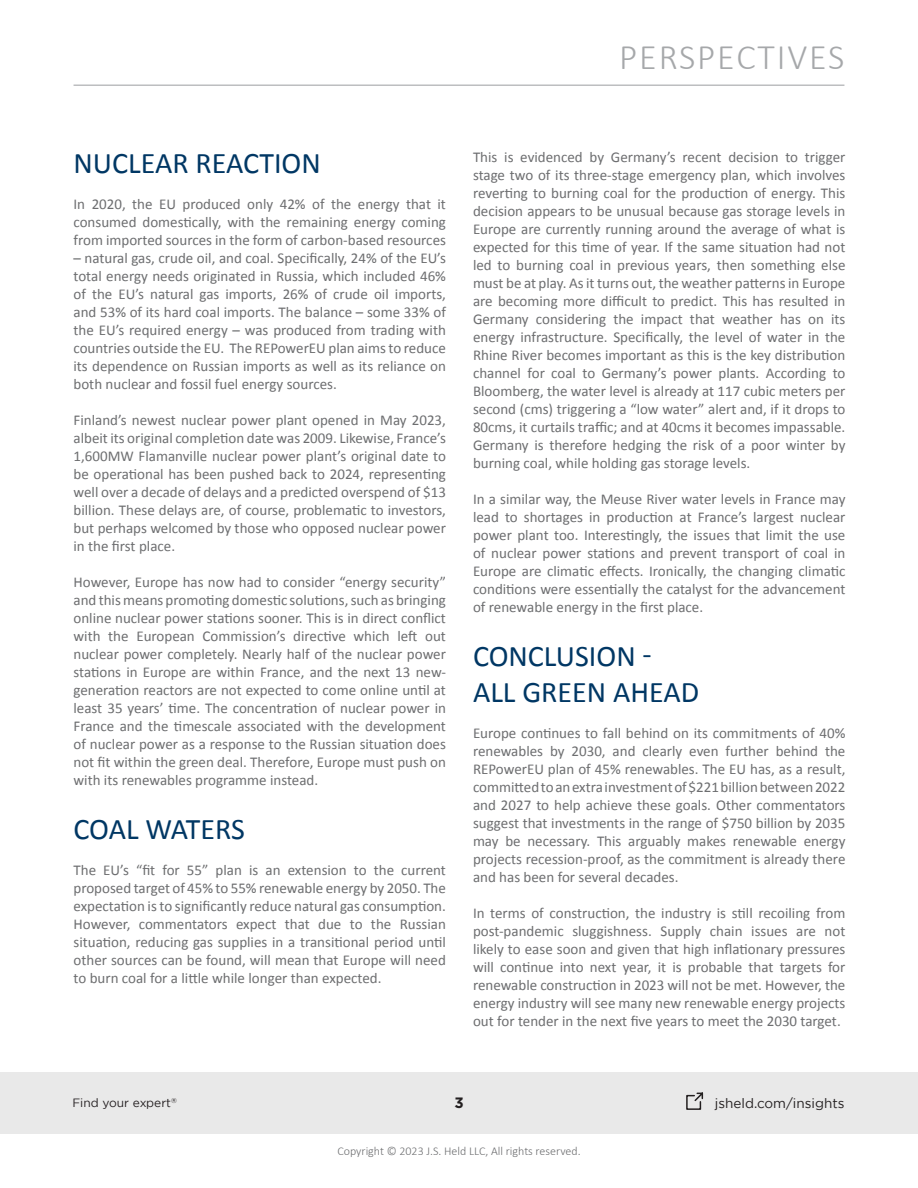
<style>
.page{position:relative;width:918px;height:1188px;background:#fff}
.page>*{position:absolute;margin:0;border:0;box-sizing:border-box;transform-origin:0 0}
.t1{font:300 36px "Calibri";letter-spacing:.05em;color:#a6a8aa}
.Main_Titles{font:30px/36px "Calibri";color:#003764}
.Text_Styles{font:15px/18px "Calibri";color:#6d6e70;text-align:justify}
.t2{font:700 15px "Gotham";color:#231f20}
.t3{font:13.5px "Gotham";color:#231f20}
.t4{font:300 12px "Calibri";color:#6d6e70}
.t5{font:12px "Gotham";color:#241f21}
.t6{font:7.05px "Gotham";color:#241f21}
</style>
<div class="page">
<div style="left:0;top:1072px;width:918px;height:62px;background:#e9e9e9"></div>
<hr style="left:74px;top:85px;width:770px;height:1px;background:#a6a8ab">
<svg style="left:686px;top:1092px;width:18px;height:18px"></svg>
<h1 class="t1" style="left:619px;top:35px;width:227px">PERSPECTIVES</h1>
<p class="Main_Titles" style="left:74px;top:144px;width:249px">NUCLEAR REACTION</p>
<p class="Text_Styles" style="left:74px;top:194px;width:374px">In 2020, the EU produced only 42% of the energy that it consumed domestically, with the remaining energy coming from imported sources in the form of carbon-based resources</p>
<p class="Text_Styles" style="left:74px;top:248px;width:374px">– natural gas, crude oil, and coal. Specifically, 24% of the EU’s total energy needs originated in Russia, which included 46% of the EU’s natural gas imports, 26% of crude oil imports, and 53% of its hard coal imports. The balance – some 33% of the EU’s required energy – was produced from trading with countries outside the EU. The REPowerEU plan aims to reduce its dependence on Russian imports as well as its reliance on both nuclear and fossil fuel energy sources.</p>
<p class="Text_Styles" style="left:74px;top:410px;width:374px">Finland’s newest nuclear power plant opened in May 2023, albeit its original completion date was 2009. Likewise, France’s 1,600MW Flamanville nuclear power plant’s original date to be operational has been pushed back to 2024, representing well over a decade of delays and a predicted overspend of $13 billion. These delays are, of course, problematic to investors, but perhaps welcomed by those who opposed nuclear power in the first place.</p>
<p class="Text_Styles" style="left:74px;top:572px;width:374px">However, Europe has now had to consider “energy security” and this means promoting domestic solutions, such as bringing online nuclear power stations sooner. This is in direct conflict with the European Commission’s directive which left out nuclear power completely. Nearly half of the nuclear power stations in Europe are within France, and the next 13 new&shy;generation reactors are not expected to come online until at least 35 years’ time. The concentration of nuclear power in France and the timescale associated with the development of nuclear power as a response to the Russian situation does not fit within the green deal. Therefore, Europe must push on with its renewables programme instead.</p>
<p class="Main_Titles" style="left:74px;top:810px;width:173px">COAL WATERS</p>
<p class="Text_Styles" style="left:74px;top:860px;width:374px">The EU’s “fit for 55” plan is an extension to the current proposed target of 45% to 55% renewable energy by 2050. The expectation is to significantly reduce natural gas consumption.<br>However, commentators expect that due to the Russian situation, reducing gas supplies in a transitional period until other sources can be found, will mean that Europe will need to burn coal for a little while longer than expected.</p>
<p class="Text_Styles" style="left:473px;top:147px;width:374px">This is evidenced by Germany’s recent decision to trigger stage two of its three-stage emergency plan, which involves reverting to burning coal for the production of energy. This decision appears to be unusual because gas storage levels in Europe are currently running around the average of what is expected for this time of year. If the same situation had not led to burning coal in previous years, then something else must be at play. As it turns out, the weather patterns in Europe are becoming more difficult to predict. This has resulted in Germany considering the impact that weather has on its energy infrastructure. Specifically, the level of water in the Rhine River becomes important as this is the key distribution channel for coal to Germany’s power plants. According to Bloomberg, the water level is already at 117 cubic meters per second (cms) triggering a “low water” alert and, if it drops to 80cms, it curtails traffic; and at 40cms it becomes impassable.<br>Germany is therefore hedging the risk of a poor winter by burning coal, while holding gas storage levels.</p>
<p class="Text_Styles" style="left:473px;top:489px;width:374px">In a similar way, the Meuse River water levels in France may lead to shortages in production at France’s largest nuclear power plant too. Interestingly, the issues that limit the use of nuclear power stations and prevent transport of coal in Europe are climatic effects. Ironically, the changing climatic conditions were essentially the catalyst for the advancement of renewable energy in the first place.</p>
<p class="Main_Titles" style="left:473px;top:637px;width:228px">CONCLUSION -<br>ALL GREEN AHEAD</p>
<p class="Text_Styles" style="left:473px;top:723px;width:374px">Europe continues to fall behind on its commitments of 40% renewables by 2030, and clearly even further behind the REPowerEU plan of 45% renewables. The EU has, as a result, committed to an extra investment of $221 billion between 2022 and 2027 to help achieve these goals. Other commentators suggest that investments in the range of $750 billion by 2035 may be necessary. This arguably makes renewable energy projects recession-proof, as the commitment is already there and has been for several decades.</p>
<p class="Text_Styles" style="left:473px;top:903px;width:374px">In terms of construction, the industry is still recoiling from post-pandemic sluggishness. Supply chain issues are not likely to ease soon and given that high inflationary pressures will continue into next year, it is probable that targets for renewable construction in 2023 will not be met. However, the energy industry will see many new renewable energy projects out for tender in the next five years to meet the 2030 target.</p>
<p class="t5" style="left:72px;top:1096px;width:100px">Find your expert</p>
<p class="t2" style="left:454px;top:1093px;width:11px">3</p>
<p class="t3" style="left:715px;top:1095px;width:131px">jsheld.com/insights</p>
<p class="t6" style="left:171px;top:1096px;width:7px">®</p>
<p class="t4" style="left:337px;top:1144px;width:245px">Copyright © 2023 J.S. Held LLC, All rights reserved.</p>
</div>
